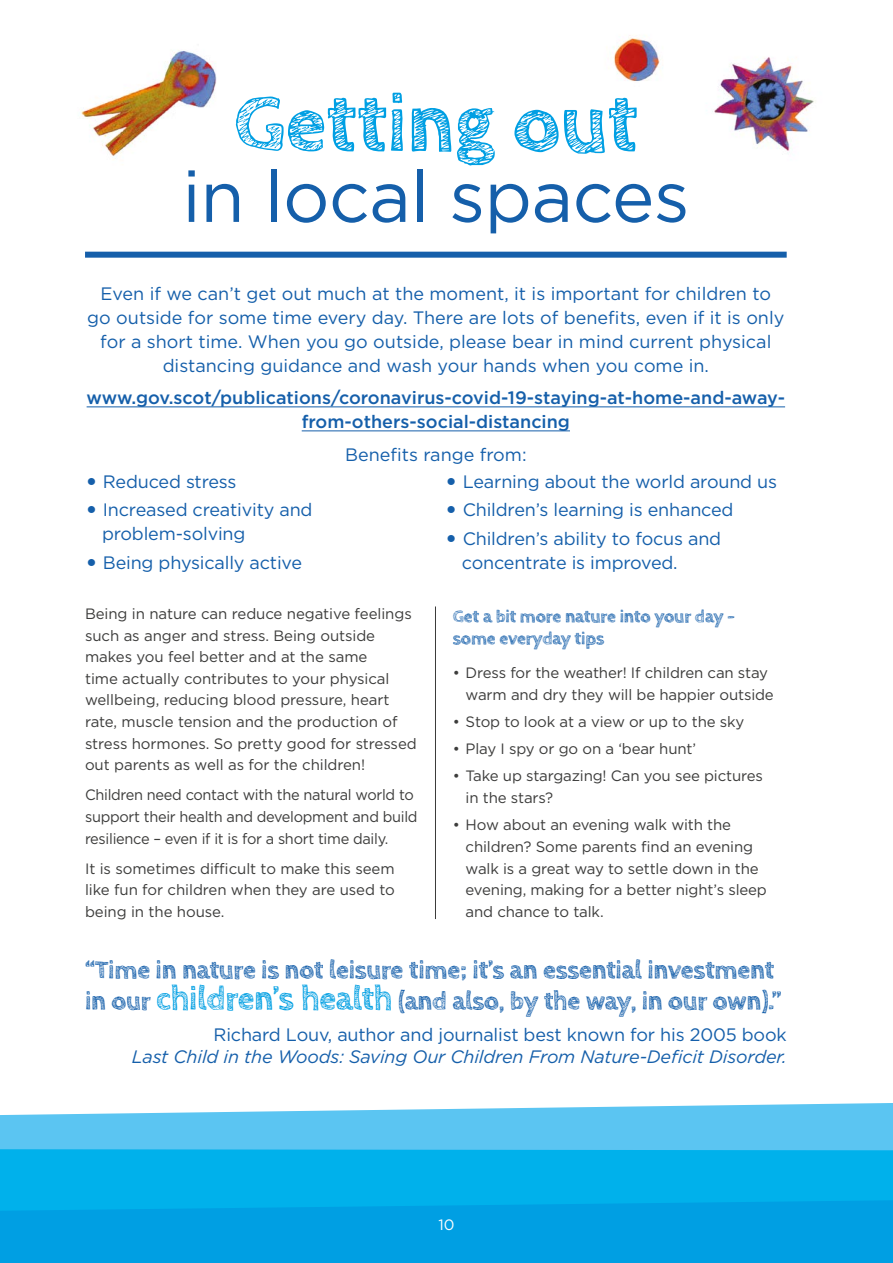
<style>
.page{position:relative;width:893px;height:1263px;background:#fff}
.page>*{position:absolute;margin:0;border:0;box-sizing:border-box;transform-origin:0 0}
.t1{font:700 84px "Cabin Sketch";letter-spacing:-.01em;color:#009fe3}
.t2{font:72px "Gotham";letter-spacing:-.01em;color:#155faa}
.t3{font:700 26.1px/31.2px "Cabin Sketch";letter-spacing:-.01em;color:#155faa}
.t4{font:18px/24px "Gotham";letter-spacing:-.01em;color:#155faa}
.t5{font:500 18px/24px "Gotham";color:#155faa;text-align:center}
.t6{font:italic 18px "Gotham";letter-spacing:-.01em;color:#155faa}
.t7{font:700 18px/21.6px "Cabin Sketch";letter-spacing:-.01em;color:#155faa}
.t8{font:15px/21.6px "Gotham";letter-spacing:-.01em;color:#3c3c3b}
.t9{font:15px "Gotham";color:#fff}
.s1{font-size:27px}
.s2{font-size:33.9px;color:#009fe3}
</style>
<div class="page">
<img style="left:613px;top:35px;width:47px;height:46px">
<svg style="left:0;top:1103px;width:893px;height:46px;background:#70ccf3"></svg>
<div style="left:0;top:1211px;width:893px;height:52px;background:#009fe3"></div>
<svg style="left:0;top:1149px;width:893px;height:62px;background:#01afea"></svg>
<hr style="left:87px;top:407px;width:698px;height:1px;background:#155faa">
<hr style="left:302px;top:431px;width:268px;height:1px;background:#155faa">
<div style="left:85px;top:252px;width:702px;height:6px;background:#155faa"></div>
<hr style="left:435px;top:606px;width:1px;height:313px;background:#3c3c3b">
<img style="left:81px;top:50px;width:136px;height:110px">
<img style="left:712px;top:57px;width:102px;height:94px">
<h1 class="t1" style="left:233px;top:77px;width:406px">Getting out</h1>
<h2 class="t2" style="left:182px;top:157px;width:509px">in local spaces</h2>
<p class="t4" style="left:87px;top:281px;width:699px;text-align:center">Even if we can’t get out much at the moment, it is important for children to go outside for some time every day. There are lots of benefits, even if it is only for a short time. When you go outside, please bear in mind current physical distancing guidance and wash your hands when you come in.</p>
<p class="t5" style="left:87px;top:386px;width:700px">www.gov.scot/publications/coronavirus-covid-19-staying-at-home-and-away&shy;from-others-social-distancing</p>
<p class="t4" style="left:345px;top:442px;width:183px">Benefits range from:</p>
<p class="t4" style="left:85px;top:469px;width:153px"><span class="s1">•</span> Reduced stress</p>
<p class="t4" style="left:102px;top:498px;width:212px;text-indent:-17px"><span class="s1">•</span> Increased creativity and problem-solving</p>
<p class="t4" style="left:85px;top:550px;width:219px"><span class="s1">•</span> Being physically active</p>
<p class="t4" style="left:445px;top:469px;width:334px"><span class="s1">•</span> Learning about the world around us</p>
<p class="t4" style="left:445px;top:498px;width:290px"><span class="s1">•</span> Children’s learning is enhanced</p>
<p class="t4" style="left:462px;top:526px;width:261px;text-indent:-17px"><span class="s1">•</span> Children’s ability to focus and concentrate is improved.</p>
<p class="t8" style="left:85px;top:603px;width:333px">Being in nature can reduce negative feelings such as anger and stress. Being outside makes you feel better and at the same<br>time actually contributes to your physical wellbeing, reducing blood pressure, heart rate, muscle tension and the production of stress hormones. So pretty good for stressed out parents as well as for the children!</p>
<p class="t8" style="left:85px;top:784px;width:334px">Children need contact with the natural world to support their health and development and build resilience – even if it is for a short time daily.</p>
<p class="t8" style="left:85px;top:857px;width:311px;text-align:justify">It is sometimes difficult to make this seem like fun for children when they are used to being in the house.</p>
<p class="t7" style="left:453px;top:606px;width:284px">Get a bit more nature into your day – some everyday tips</p>
<p class="t8" style="left:466px;top:662px;width:310px;text-indent:-13px">• Dress for the weather! If children can stay warm and dry they will be happier outside</p>
<p class="t8" style="left:453px;top:711px;width:293px">• Stop to look at a view or up to the sky</p>
<p class="t8" style="left:453px;top:738px;width:245px">• Play I spy or go on a ‘bear hunt’</p>
<p class="t8" style="left:466px;top:765px;width:299px;text-indent:-13px">• Take up stargazing! Can you see pictures in the stars?</p>
<p class="t8" style="left:466px;top:814px;width:303px;text-indent:-13px">• How about an evening walk with the children? Some parents find an evening walk is a great way to settle down in the evening, making for a better night’s sleep and chance to talk.</p>
<h3 class="t3" style="left:85px;top:955px;width:698px">“Time in nature is not leisure time; it’s an essential investment in our <span class="s2">children’s health</span> (and also, by the way, in our own).”</h3>
<p class="t4" style="left:214px;top:1022px;width:575px">Richard Louv, author and journalist best known for his 2005 book</p>
<p class="t6" style="left:132px;top:1047px;width:656px">Last Child in the Woods: Saving Our Children From Nature-Deficit Disorder.</p>
<p class="t9" style="left:438px;top:1216px;width:18px">10</p>
</div>
